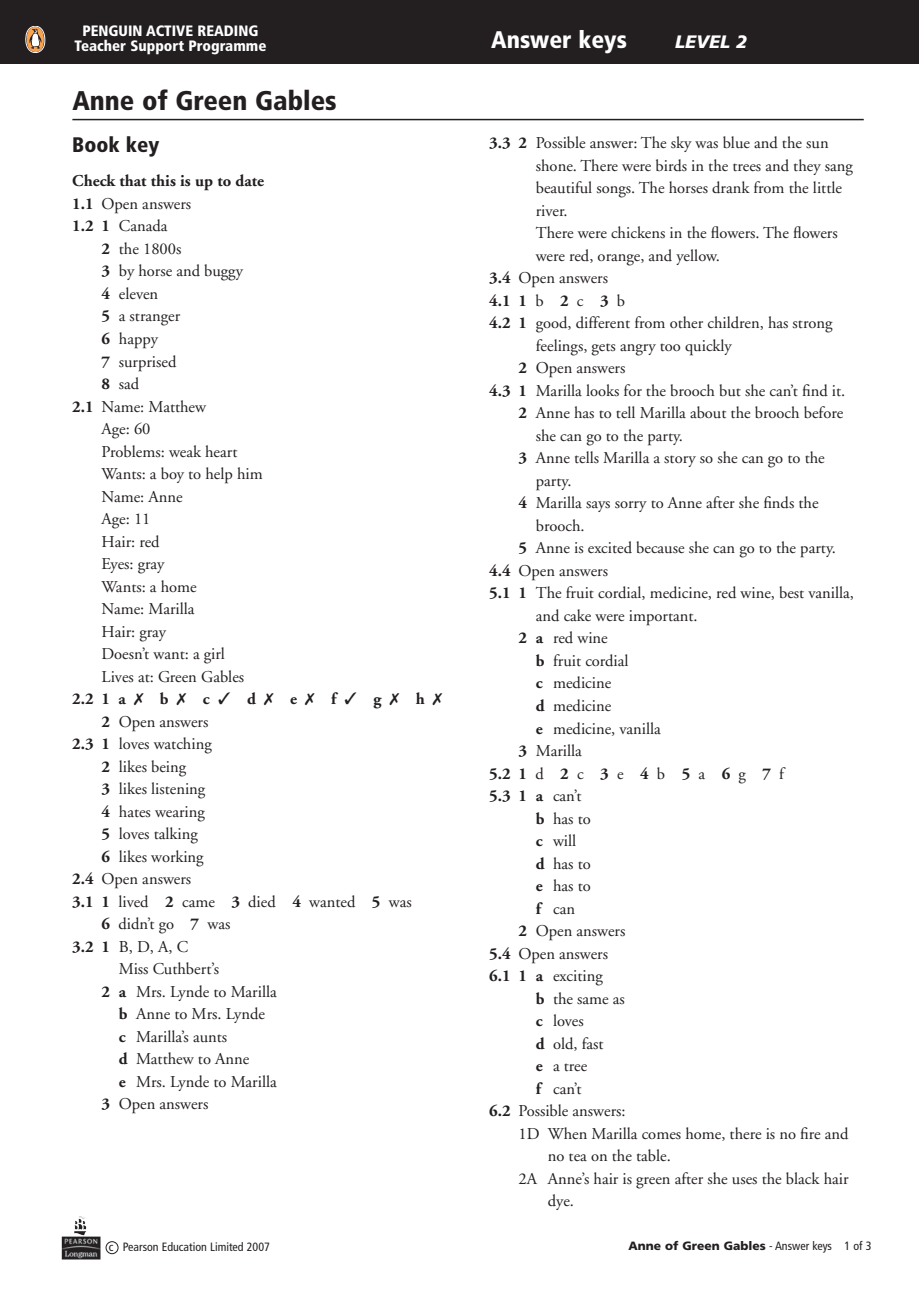
<style>
.page{position:relative;width:919px;height:1289px;background:#fff}
.page>*{position:absolute;margin:0;border:0;box-sizing:border-box;transform-origin:0 0}
.t1{font:900 condensed 27px "Frutiger";color:#231f20}
.t2{font:900 condensed 24px "Frutiger";color:#fff}
.t3{font:900 condensed 21px "Frutiger";color:#231f20}
.t4{font:italic 900 18px "Frutiger";color:#fff}
.t5{font:16.5px "Adobe Garamond";color:#231f20}
.t6{font:700 16.5px "Adobe Garamond";color:#231f20}
.t7{font:900 condensed 15px/15px "Frutiger";color:#fff;text-align:center}
.t8{font:condensed 12px "Frutiger";color:#231f20}
.t9{font:900 12px "Frutiger";color:#231f20}
.s1{font-weight:700}
.s2{font-weight:400}
.s3{font-weight:400;font-stretch:condensed}
</style>
<div class="page">
<img style="left:62px;top:1216px;width:38px;height:43px">
<div style="left:106px;top:1241px;width:12px;height:12px;border:1px solid #231f20;border-radius:50%"></div>
<hr style="left:72px;top:119px;width:791px;height:1px;background:#231f20">
<div style="left:0;top:0;width:918px;height:64px;background:#231f20"></div>
<svg style="left:26px;top:26px;width:19px;height:27px"></svg>
<p class="t7" style="left:74px;top:23px;width:193px">PENGUIN ACTIVE READING<br>Teacher Support Programme</p>
<h2 class="t2" style="left:491px;top:26px;width:137px">Answer keys</h2>
<p class="t4" style="left:675px;top:31px;width:74px">LEVEL 2</p>
<h1 class="t1" style="left:72px;top:85px;width:266px">Anne of Green Gables</h1>
<p class="t3" style="left:72px;top:132px;width:88px">Book key</p>
<p class="t6" style="left:72px;top:172px;width:193px">Check that this is up to date</p>
<p class="t5" style="left:72px;top:195px;width:120px"><span class="s1">1.1</span> Open answers</p>
<p class="t5" style="left:72px;top:217px;width:97px"><span class="s1">1.2 1</span> Canada</p>
<p class="t5" style="left:102px;top:240px;width:81px"><span class="s1">2</span> the 1800s</p>
<p class="t5" style="left:102px;top:262px;width:143px"><span class="s1">3</span> by horse and buggy</p>
<p class="t5" style="left:102px;top:285px;width:58px"><span class="s1">4</span> eleven</p>
<p class="t5" style="left:102px;top:307px;width:80px"><span class="s1">5</span> a stranger</p>
<p class="t5" style="left:102px;top:330px;width:58px"><span class="s1">6</span> happy</p>
<p class="t5" style="left:102px;top:352px;width:76px"><span class="s1">7</span> surprised</p>
<p class="t5" style="left:102px;top:375px;width:39px"><span class="s1">8</span> sad</p>
<p class="t5" style="left:72px;top:397px;width:135px"><span class="s1">2.1</span> Name: Matthew</p>
<p class="t5" style="left:102px;top:420px;width:50px">Age: 60</p>
<p class="t5" style="left:102px;top:442px;width:137px">Problems: weak heart</p>
<p class="t5" style="left:102px;top:465px;width:163px">Wants: a boy to help him</p>
<p class="t5" style="left:102px;top:487px;width:82px">Name: Anne</p>
<p class="t5" style="left:102px;top:510px;width:50px">Age: 11</p>
<p class="t5" style="left:102px;top:532px;width:60px">Hair: red</p>
<p class="t5" style="left:102px;top:555px;width:64px">Eyes: gray</p>
<p class="t5" style="left:102px;top:577px;width:97px">Wants: a home</p>
<p class="t5" style="left:102px;top:600px;width:94px">Name: Marilla</p>
<p class="t5" style="left:102px;top:622px;width:66px">Hair: gray</p>
<p class="t5" style="left:102px;top:645px;width:125px">Doesn’t want: a girl</p>
<p class="t5" style="left:102px;top:667px;width:144px">Lives at: Green Gables</p>
<p class="t6" style="left:72px;top:690px;width:55px">2.2 1 a</p>
<p class="t6" style="left:160px;top:690px;width:10px">b</p>
<p class="t6" style="left:203px;top:690px;width:54px">c✓ d</p>
<p class="t6" style="left:290px;top:690px;width:8px">e</p>
<p class="t6" style="left:331px;top:690px;width:52px">f✓ g</p>
<p class="t6" style="left:415px;top:690px;width:11px">h</p>
<p class="t5" style="left:102px;top:712px;width:108px"><span class="s1">2</span> Open answers</p>
<p class="t5" style="left:72px;top:735px;width:141px"><span class="s1">2.3 1</span> loves watching</p>
<p class="t5" style="left:102px;top:757px;width:86px"><span class="s1">2</span> likes being</p>
<p class="t5" style="left:102px;top:780px;width:105px"><span class="s1">3</span> likes listening</p>
<p class="t5" style="left:102px;top:802px;width:105px"><span class="s1">4</span> hates wearing</p>
<p class="t5" style="left:102px;top:825px;width:98px"><span class="s1">5</span> loves talking</p>
<p class="t5" style="left:102px;top:847px;width:104px"><span class="s1">6</span> likes working</p>
<p class="t5" style="left:72px;top:870px;width:120px"><span class="s1">2.4</span> Open answers</p>
<p class="t5" style="left:72px;top:892px;width:341px"><span class="s1">3.1 1</span> lived <span class="s1">2</span> came <span class="s1">3</span> died <span class="s1">4</span> wanted <span class="s1">5</span> was</p>
<p class="t5" style="left:102px;top:915px;width:130px"><span class="s1">6</span> didn’t go <span class="s1">7</span> was</p>
<p class="t5" style="left:72px;top:937px;width:117px"><span class="s1">3.2 1</span> B, D, A, C</p>
<p class="t5" style="left:119px;top:960px;width:102px">Miss Cuthbert’s</p>
<p class="t5" style="left:102px;top:982px;width:177px"><span class="s1">2 a</span> Mrs. Lynde to Marilla</p>
<p class="t5" style="left:119px;top:1005px;width:148px"><span class="s1">b</span> Anne to Mrs. Lynde</p>
<p class="t5" style="left:119px;top:1027px;width:110px"><span class="s1">c</span> Marilla’s aunts</p>
<p class="t5" style="left:119px;top:1050px;width:132px"><span class="s1">d</span> Matthew to Anne</p>
<p class="t5" style="left:119px;top:1072px;width:159px"><span class="s1">e</span> Mrs. Lynde to Marilla</p>
<p class="t5" style="left:102px;top:1095px;width:108px"><span class="s1">3</span> Open answers</p>
<p class="t5" style="left:489px;top:134px;width:341px"><span class="s1">3.3 2</span> Possible answer: The sky was blue and the sun</p>
<p class="t5" style="left:535px;top:157px;width:318px">shone. There were birds in the trees and they sang</p>
<p class="t5" style="left:535px;top:179px;width:308px">beautiful songs. The horses drank from the little</p>
<p class="t5" style="left:535px;top:202px;width:33px">river.</p>
<p class="t5" style="left:535px;top:224px;width:303px">There were chickens in the flowers. The flowers</p>
<p class="t5" style="left:535px;top:247px;width:186px">were red, orange, and yellow.</p>
<p class="t5" style="left:489px;top:269px;width:120px"><span class="s1">3.4</span> Open answers</p>
<p class="t6" style="left:489px;top:291px;width:137px">4.11<span class="s2">b</span> 2<span class="s2">c</span> 3<span class="s2">b</span></p>
<p class="t5" style="left:489px;top:314px;width:345px"><span class="s1">4.2 1</span> good, different from other children, has strong</p>
<p class="t5" style="left:535px;top:337px;width:197px">feelings, gets angry too quickly</p>
<p class="t5" style="left:518px;top:359px;width:108px"><span class="s1">2</span> Open answers</p>
<p class="t5" style="left:489px;top:382px;width:357px"><span class="s1">4.3 1</span> Marilla looks for the brooch but she can’t find it.</p>
<p class="t5" style="left:518px;top:404px;width:326px"><span class="s1">2</span> Anne has to tell Marilla about the brooch before</p>
<p class="t5" style="left:535px;top:427px;width:149px">she can go to the party.</p>
<p class="t5" style="left:518px;top:449px;width:308px"><span class="s1">3</span> Anne tells Marilla a story so she can go to the</p>
<p class="t5" style="left:535px;top:472px;width:37px">party.</p>
<p class="t5" style="left:518px;top:494px;width:301px"><span class="s1">4</span> Marilla says sorry to Anne after she finds the</p>
<p class="t5" style="left:535px;top:517px;width:50px">brooch.</p>
<p class="t5" style="left:518px;top:539px;width:319px"><span class="s1">5</span> Anne is excited because she can go to the party.</p>
<p class="t5" style="left:489px;top:562px;width:120px"><span class="s1">4.4</span> Open answers</p>
<p class="t5" style="left:489px;top:584px;width:366px"><span class="s1">5.1 1</span> The fruit cordial, medicine, red wine, best vanilla,</p>
<p class="t5" style="left:535px;top:607px;width:163px">and cake were important.</p>
<p class="t5" style="left:518px;top:629px;width:91px"><span class="s1">2 a</span> red wine</p>
<p class="t5" style="left:535px;top:652px;width:94px"><span class="s1">b</span> fruit cordial</p>
<p class="t5" style="left:535px;top:674px;width:77px"><span class="s1">c</span> medicine</p>
<p class="t5" style="left:535px;top:697px;width:77px"><span class="s1">d</span> medicine</p>
<p class="t5" style="left:535px;top:719px;width:127px"><span class="s1">e</span> medicine, vanilla</p>
<p class="t5" style="left:518px;top:742px;width:65px"><span class="s1">3</span> Marilla</p>
<p class="t6" style="left:489px;top:764px;width:296px">5.21<span class="s2">d</span> 2<span class="s2">c</span> 3<span class="s2">e</span> 4<span class="s2">b</span> 5<span class="s2">a</span> 6<span class="s2">g</span> 7<span class="s2">f</span></p>
<p class="t6" style="left:489px;top:786px;width:94px">5.3 1 a <span class="s2">can’t</span></p>
<p class="t5" style="left:535px;top:809px;width:56px"><span class="s1">b</span> has to</p>
<p class="t5" style="left:535px;top:832px;width:42px"><span class="s1">c</span> will</p>
<p class="t5" style="left:535px;top:854px;width:56px"><span class="s1">d</span> has to</p>
<p class="t5" style="left:535px;top:877px;width:56px"><span class="s1">e</span> has to</p>
<p class="t5" style="left:535px;top:899px;width:41px"><span class="s1">f</span> can</p>
<p class="t5" style="left:518px;top:922px;width:108px"><span class="s1">2</span> Open answers</p>
<p class="t5" style="left:489px;top:944px;width:120px"><span class="s1">5.4</span> Open answers</p>
<p class="t5" style="left:489px;top:967px;width:115px"><span class="s1">6.1 1 a</span> exciting</p>
<p class="t5" style="left:535px;top:989px;width:91px"><span class="s1">b</span> the same as</p>
<p class="t5" style="left:535px;top:1012px;width:49px"><span class="s1">c</span> loves</p>
<p class="t5" style="left:535px;top:1034px;width:69px"><span class="s1">d</span> old, fast</p>
<p class="t5" style="left:535px;top:1057px;width:53px"><span class="s1">e</span> a tree</p>
<p class="t5" style="left:535px;top:1079px;width:47px"><span class="s1">f</span> can’t</p>
<p class="t5" style="left:489px;top:1102px;width:138px"><span class="s1">6.2</span> Possible answers:</p>
<p class="t5" style="left:518px;top:1124px;width:331px">1D When Marilla comes home, there is no fire and</p>
<p class="t5" style="left:547px;top:1147px;width:124px">no tea on the table.</p>
<p class="t5" style="left:518px;top:1169px;width:331px">2A Anne’s hair is green after she uses the black hair</p>
<p class="t5" style="left:547px;top:1192px;width:28px">dye.</p>
<p class="t8" style="left:109px;top:1239px;width:163px">c Pearson Education Limited 2007</p>
<p class="t9" style="left:628px;top:1238px;width:205px">Anne of Green Gables <span class="s3">- Answer keys</span></p>
<p class="t8" style="left:853px;top:1238px;width:20px">of 3</p>
</div>
